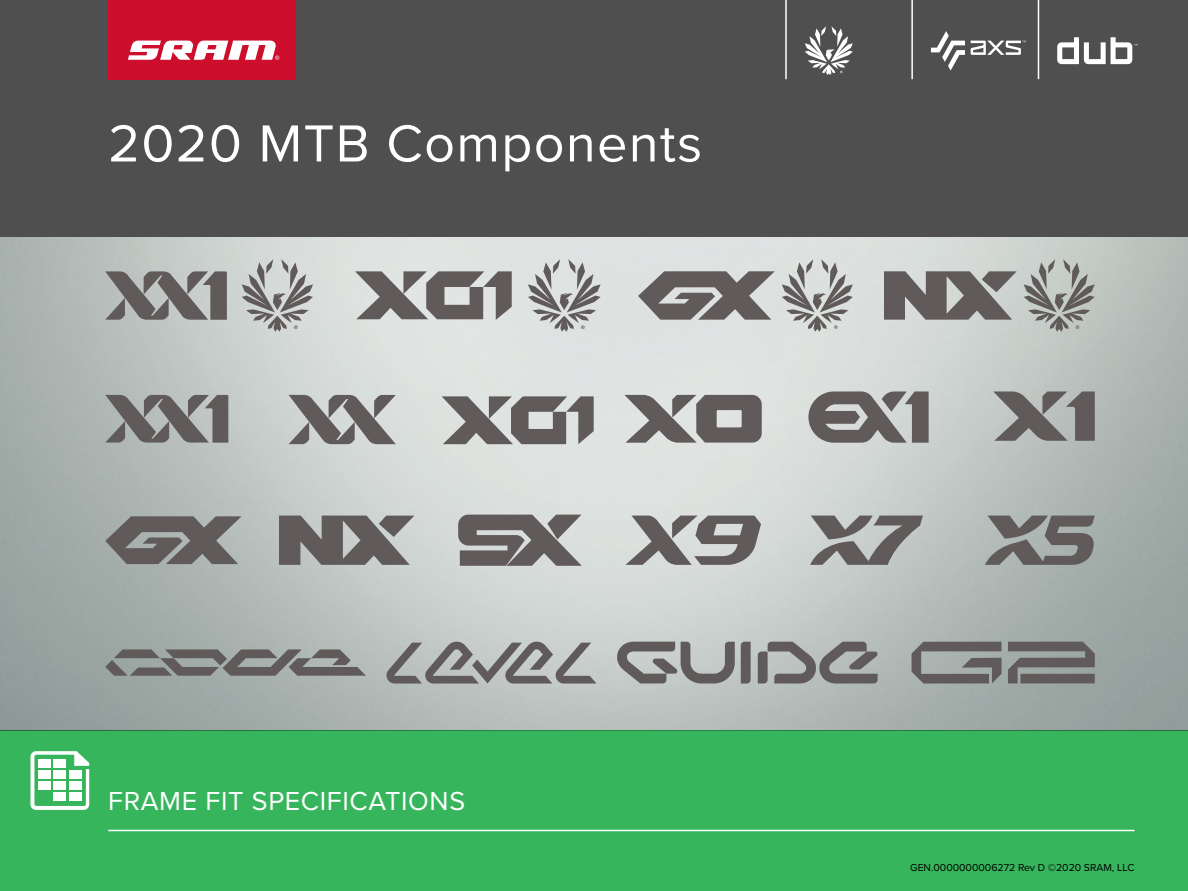
<style>
.page{position:relative;width:1188px;height:891px;background:#fff}
.page>*{position:absolute;margin:0;border:0;box-sizing:border-box;transform-origin:0 0}
.t1{font:54px "Proxima Nova";letter-spacing:.025em;color:#fff}
.t2{font:27px "Proxima Nova";letter-spacing:.025em;color:#fff}
.t3{font:10.5px "Proxima Nova";color:#000}
.t4{font:5.1px "Replica Std";color:#605b5a}
</style>
<div class="page">
<div style="left:0;top:0;width:1188px;height:238px;background:#4f4f4f"></div>
<img style="left:0;top:238px;width:1188px;height:493px">
<div style="left:0;top:731px;width:1188px;height:160px;background:#37b55c"></div>
<hr style="left:108px;top:830px;width:1026px;height:1px;background:#fff">
<svg style="left:30px;top:751px;width:59px;height:59px"></svg>
<div style="left:38px;top:759px;width:13px;height:9px;background:#fff"></div>
<div style="left:53px;top:759px;width:13px;height:9px;background:#fff"></div>
<div style="left:69px;top:770px;width:12px;height:9px;background:#fff"></div>
<div style="left:53px;top:770px;width:13px;height:9px;background:#fff"></div>
<div style="left:38px;top:770px;width:13px;height:9px;background:#fff"></div>
<div style="left:69px;top:781px;width:12px;height:9px;background:#fff"></div>
<div style="left:53px;top:781px;width:13px;height:9px;background:#fff"></div>
<div style="left:69px;top:792px;width:12px;height:9px;background:#fff"></div>
<div style="left:53px;top:792px;width:13px;height:9px;background:#fff"></div>
<div style="left:38px;top:781px;width:13px;height:9px;background:#fff"></div>
<hr style="left:1038px;top:0;width:1px;height:79px;background:#fff">
<svg style="left:1057px;top:37px;width:80px;height:27px"></svg>
<hr style="left:785px;top:0;width:2px;height:79px;background:#fff">
<hr style="left:911px;top:0;width:2px;height:79px;background:#fff">
<svg style="left:931px;top:31px;width:34px;height:40px"></svg>
<svg style="left:971px;top:41px;width:55px;height:14px"></svg>
<svg style="left:805px;top:26px;width:48px;height:49px"></svg>
<svg style="left:105px;top:649px;width:261px;height:27px;background:#7e7f7d"></svg>
<svg style="left:386px;top:642px;width:210px;height:42px;background:#9a9c9a"></svg>
<svg style="left:617px;top:642px;width:261px;height:42px;background:#919290"></svg>
<svg style="left:912px;top:642px;width:183px;height:42px;background:#7b7c7a"></svg>
<svg style="left:528px;top:259px;width:73px;height:73px;background:#b5b6b5"></svg>
<svg style="left:355px;top:271px;width:157px;height:49px;background:#918f8e"></svg>
<svg style="left:884px;top:271px;width:133px;height:49px;background:#7f7d7c"></svg>
<svg style="left:1024px;top:259px;width:71px;height:73px;background:#a4a7a4"></svg>
<svg style="left:638px;top:271px;width:137px;height:49px;background:#898786"></svg>
<svg style="left:782px;top:259px;width:71px;height:73px;background:#b3b5b3"></svg>
<svg style="left:105px;top:271px;width:122px;height:49px;background:#878685"></svg>
<svg style="left:242px;top:259px;width:71px;height:73px;background:#aeb0ae"></svg>
<svg style="left:105px;top:516px;width:137px;height:48px;background:#797877"></svg>
<svg style="left:279px;top:516px;width:135px;height:49px;background:#7c7a79"></svg>
<svg style="left:458px;top:515px;width:124px;height:51px;background:#807d7c"></svg>
<svg style="left:625px;top:516px;width:136px;height:49px;background:#979795"></svg>
<svg style="left:810px;top:516px;width:113px;height:49px;background:#939492"></svg>
<svg style="left:985px;top:516px;width:110px;height:49px;background:#80817f"></svg>
<svg style="left:442px;top:396px;width:152px;height:48px;background:#8f8d8c"></svg>
<svg style="left:105px;top:395px;width:123px;height:48px;background:#838482"></svg>
<svg style="left:808px;top:391px;width:121px;height:52px;background:#868483"></svg>
<svg style="left:993px;top:391px;width:102px;height:50px;background:#878785"></svg>
<svg style="left:289px;top:395px;width:107px;height:49px;background:#949392"></svg>
<svg style="left:624px;top:395px;width:138px;height:48px;background:#8b8988"></svg>
<div style="left:108px;top:0;width:188px;height:79px;background:#ce0e2d"></div>
<svg style="left:128px;top:40px;width:151px;height:20px"></svg>
<h1 class="t1" style="left:108px;top:103px;width:595px">2020 MTB Components</h1>
<p class="t4" style="left:294px;top:324px;width:6px">®</p>
<p class="t4" style="left:581px;top:324px;width:6px">®</p>
<p class="t4" style="left:1076px;top:324px;width:6px">®</p>
<h2 class="t2" style="left:108px;top:781px;width:358px">FRAME FIT SPECIFICATIONS</h2>
<p class="t3" style="left:910px;top:860px;width:226px">GEN.0000000006272 Rev D ©2020 SRAM, LLC</p>
</div>
